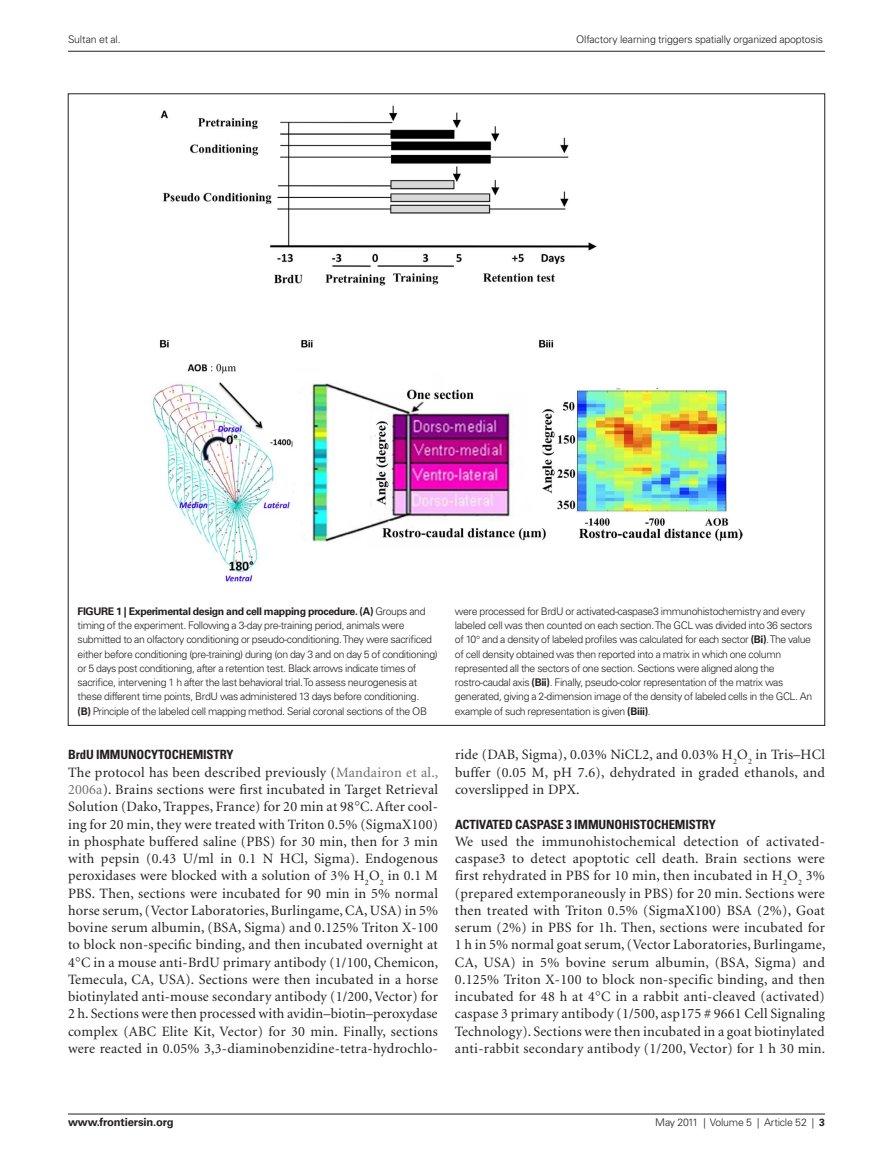
<style>
.page{position:relative;width:893px;height:1170px;background:#fff}
.page>*{position:absolute;margin:0;border:0;box-sizing:border-box;transform-origin:0 0}
.t1{font:14.25px/17.2px "Minion";letter-spacing:.015em;color:#231f20;text-align:justify}
.t2{font:700 condensed 12.75px "Univers";letter-spacing:-.01em;color:#231f20}
.t3{font:700 11.25px "Univers";letter-spacing:-.015em;color:#231f20}
.t4{font:300 10.5px/14.2px "Univers";letter-spacing:-.035em;color:#231f20}
.t5{font:300 10.5px "Univers";letter-spacing:-.015em;color:#231f20}
.s1{font-weight:700}
.s2{color:#6c6d70}
</style>
<div class="page">
<img style="left:151px;top:105px;width:592px;height:478px">
<hr style="left:68px;top:1113px;width:757px;height:1px;background:#231f20">
<hr style="left:68px;top:51px;width:757px;height:1px;background:#231f20">
<p class="t5" style="left:68px;top:33px;width:54px">Sultan et al.</p>
<p class="t5" style="left:576px;top:33px;width:249px">Olfactory learning triggers spatially organized apoptosis</p>
<p class="t4" style="left:78px;top:604px;width:362px"><span class="s1">Figu re 1 | Experimental design and cell mapping procedure. (A)</span> Groups and timing of the experiment. Following a 3-day pre-training period, animals were submitted to an olfactory conditioning or pseudo-conditioning. They were sacrificed either before conditioning (pre-training) during (on day 3 and on day 5 of conditioning) or 5 days post conditioning, after a retention test. Black arrows indicate times of sacrifice, intervening 1 h after the last behavioral trial. To assess neurogenesis at these different time points, BrdU was administered 13 days before conditioning.<br><span class="s1">(B)</span> Principle of the labeled cell mapping method. Serial coronal sections of the OB</p>
<p class="t4" style="left:455px;top:604px;width:359px">were processed for BrdU or activated-caspase3 immunohistochemistry and every labeled cell was then counted on each section. The GCL was divided into 36 sectors of 10 and a density of labeled profiles was calculated for each sector <span class="s1">(Bi)</span>. The value of cell density obtained was then reported into a matrix in which one column represented all the sectors of one section. Sections were aligned along the rostro-caudal axis <span class="s1">(Bii)</span>. Finally, pseudo-color representation of the matrix was generated, giving a 2-dimension image of the density of labeled cells in the GCL. An example of such representation is given <span class="s1">(Biii)</span>.</p>
<p class="t2" style="left:68px;top:747px;width:30px">BRDU IMM</p>
<p class="t2" style="left:120px;top:747px;width:115px">UNOCYTOCHEMI STRY</p>
<p class="t1" style="left:68px;top:764px;width:372px">The protocol has been described previously (<span class="s2">Mandairon et al., 2006a</span>). Brains sections were first incubated in Target Retrieval Solution (Dako, Trappes, France) for 20 min at 98 C. After cool&shy;ing for 20 min, they were treated with Triton 0.5% (SigmaX100) in phosphate buffered saline (PBS) for 30 min, then for 3 min with pepsin (0.43 U/ml in 0.1 N HCl, Sigma). Endogenous peroxidases were blocked with a solution of 3% H<sub>2</sub>O<sub>2</sub> in 0.1 M PBS. Then, sections were incubated for 90 min in 5% normal horse serum, (Vector Laboratories, Burlingame, CA, USA) in 5% bovine serum albumin, (BSA, Sigma) and 0.125% Triton X-100 to block non-specific binding, and then incubated overnight at 4 C in a mouse anti-BrdU primary antibody (1/100, Chemicon, Temecula, CA, USA). Sections were then incubated in a horse biotinylated anti-mouse secondary antibody (1/200, Vector) for 2 h. Sections were then processed with avidin–biotin–peroxydase complex (ABC Elite Kit, Vector) for 30 min. Finally, sections were reacted in 0.05% 3,3-diaminobenzidine-tetra-hydrochlo-</p>
<p class="t1" style="left:455px;top:746px;width:371px">ride (DAB, Sigma), 0.03% NiCL2, and 0.03% H<sub>2</sub>O<sub>2</sub> in Tris–HCl buffer (0.05 M, pH 7.6), dehydrated in graded ethanols, and coverslipped in DPX.</p>
<p class="t2" style="left:455px;top:816px;width:121px">ACTIVATED CASPASE 3 IMM</p>
<p class="t2" style="left:598px;top:816px;width:119px">UNOHISTOCHEMI STRY</p>
<p class="t1" style="left:455px;top:833px;width:372px">We used the immunohistochemical detection of activated&shy;caspase3 to detect apoptotic cell death. Brain sections were first rehydrated in PBS for 10 min, then incubated in H<sub>2</sub>O<sub>2</sub> 3% (prepared extemporaneously in PBS) for 20 min. Sections were then treated with Triton 0.5% (SigmaX100) BSA (2%), Goat serum (2%) in PBS for 1h. Then, sections were incubated for 1 h in 5% normal goat serum, (Vector Laboratories, Burlingame, CA, USA) in 5% bovine serum albumin, (BSA, Sigma) and 0.125% Triton X-100 to block non-specific binding, and then incubated for 48 h at 4 C in a rabbit anti-cleaved (activated) caspase 3 primary antibody (1/500, asp175 # 9661 Cell Signaling Technology). Sections were then incubated in a goat biotinylated anti-rabbit secondary antibody (1/200, Vector) for 1 h 30 min.</p>
<p class="t3" style="left:68px;top:1115px;width:107px">www.frontiersin.org</p>
<p class="t5" style="left:655px;top:1115px;width:171px">May 2011 | Volume 5 | Article 52 | <span class="s1">3</span></p>
</div>
